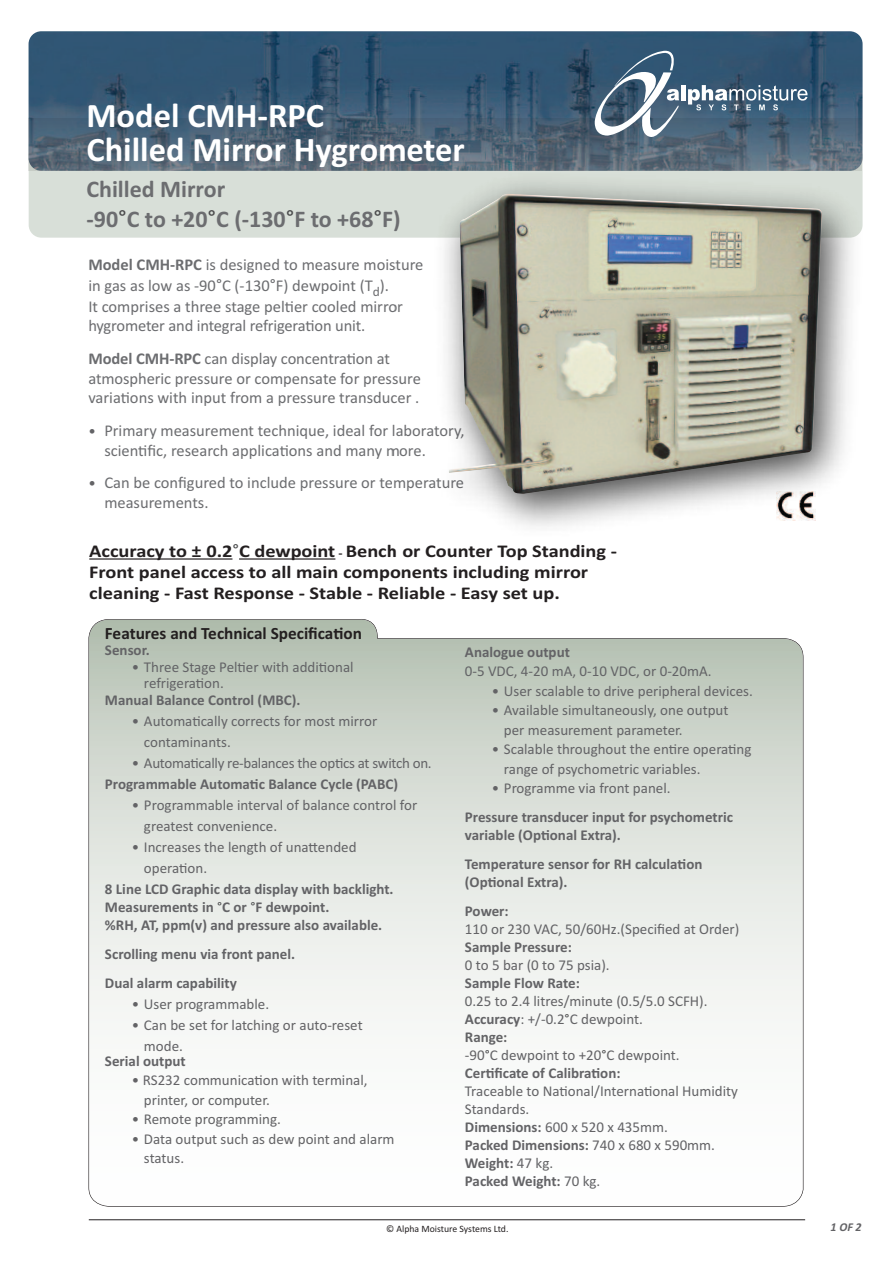
<style>
.page{position:relative;width:893px;height:1263px;background:#fff}
.page>*{position:absolute;margin:0;border:0;box-sizing:border-box;transform-origin:0 0}
.t1{font:700 34.5px/34.5px "Calibri";color:#fff}
.t2{font:700 24px/30px "Calibri";color:#6c6d70}
.t3{font:700 18px/21px "Calibri";color:#231f20;scale:1.13 1}
.t4{font:700 17.25px "Calibri";color:#231f20}
.t5{font:16.5px/19.8px "Calibri";color:#6c6d70}
.t6{font:15px/18px "Calibri";color:#636366}
.t7{font:700 15px/18px "Calibri";color:#636366}
.t8{font:15px "Calibri";letter-spacing:-.02em;color:#636366}
.t9{font:italic 700 12px "Calibri";color:#636366}
.t10{font:9.75px "Calibri";color:#231f20}
.s1{font-weight:400;font-size:25.5px;color:#4b4c4d}
.s2{font-weight:700}
.s3{font-size:18px}
.s4{font-size:15px;color:#636366}
.s5{font-weight:400;font-size:19.5px;color:#4b4c4d}
.s6{font-size:12px}
.s7{font-weight:400;color:#4b4c4d}
.s8{color:#4b4c4d}
</style>
<div class="page">
<svg style="left:88px;top:619px;width:715px;height:588px"></svg>
<hr style="left:89px;top:558px;width:143px;height:2px;background:#231f20">
<hr style="left:239px;top:558px;width:96px;height:2px;background:#231f20">
<div style="left:29px;top:143px;width:834px;height:95px;background:#d8dfd8;border-radius:13px"></div>
<img style="left:29px;top:31px;width:834px;height:140px;border-radius:13px">
<div style="left:29px;top:118px;width:833px;height:53px;background:#231f20;opacity:.1"></div>
<hr style="left:89px;top:1219px;width:716px;height:1px;background:#231f20">
<img style="left:391px;top:136px;width:472px;height:391px">
<img style="left:448px;top:194px;width:375px;height:300px">
<hr style="left:681px;top:85px;width:4px;height:15px;background:#fff">
<svg style="left:688px;top:85px;width:119px;height:25px"></svg>
<svg style="left:595px;top:51px;width:84px;height:86px"></svg>
<h1 class="t1" style="left:86px;top:97px;width:380px">Model CMH-RPC<br>Chilled Mirror Hygrometer</h1>
<h2 class="t2" style="left:86px;top:174px;width:316px">Chilled Mirror<br>-90<span class="s1">°</span>C to +20<span class="s1">°</span>C (-130<span class="s1">°</span>F to +68<span class="s1">°</span>F)</h2>
<p class="t5" style="left:88px;top:254px;width:337px;line-height:20.4px"><span class="s2">Model CMH-RPC</span> is designed to measure moisture in gas as low as -90<span class="s3">°</span>C (-130<span class="s3">°</span>F) dewpoint (T<sub>d</sub>).<br>It comprises a three stage peltier cooled mirror hygrometer and integral refrigeration unit.</p>
<p class="t5" style="left:88px;top:348px;width:334px"><span class="s2">Model CMH-RPC</span> can display concentration at atmospheric pressure or compensate for pressure variations with input from a pressure transducer .</p>
<p class="t5" style="left:104px;top:420px;width:362px;text-indent:-16px"><span class="s4">•</span> Primary measurement technique, ideal for laboratory, scientific, research applications and many more.</p>
<p class="t5" style="left:104px;top:472px;width:361px;text-indent:-16px"><span class="s4">•</span> Can be configured to include pressure or temperature measurements.</p>
<p class="t3" style="left:89px;top:540px;width:469px">Accuracy to ± 0.2<span class="s5">°</span>C dewpoint <span class="s6">-</span> Bench or Counter Top Standing -<br>Front panel access to all main components including mirror cleaning - Fast Response - Stable - Reliable - Easy set up.</p>
<p class="t4" style="left:105px;top:623px;width:258px">Features and Technical Specification</p>
<p class="t7" style="left:105px;top:641px;width:46px">Sensor.</p>
<p class="t6" style="left:144px;top:658px;width:211px;line-height:16.5px;text-indent:-12px">• Three Stage Peltier with additional refrigeration.</p>
<p class="t7" style="left:105px;top:691px;width:197px">Manual Balance Control (MBC).</p>
<p class="t6" style="left:144px;top:710px;width:235px;line-height:21px;text-indent:-12px">• Automatically corrects for most mirror contaminants.</p>
<p class="t8" style="left:132px;top:754px;width:301px">• Automatically re-balances the optics at switch on.</p>
<p class="t7" style="left:105px;top:775px;width:295px">Programmable Automatic Balance Cycle (PABC)</p>
<p class="t6" style="left:144px;top:794px;width:275px;line-height:21px;text-indent:-12px">• Programmable interval of balance control for greatest convenience.</p>
<p class="t6" style="left:144px;top:836px;width:214px;line-height:21px;text-indent:-12px">• Increases the length of unattended operation.</p>
<p class="t7" style="left:105px;top:880px;width:290px">8 Line LCD Graphic data display with backlight.<br>Measurements in <span class="s7">°</span>C or <span class="s7">°</span>F dewpoint.<br>%RH, AT, ppm(v) and pressure also available.</p>
<p class="t7" style="left:105px;top:939px;width:192px;line-height:28.8px">Scrolling menu via front panel.<br>Dual alarm capability</p>
<p class="t6" style="left:132px;top:994px;width:139px">• User programmable.</p>
<p class="t6" style="left:144px;top:1014px;width:220px;line-height:21px;text-indent:-12px">• Can be set for latching or auto-reset mode.</p>
<p class="t7" style="left:105px;top:1051px;width:82px">Serial output</p>
<p class="t6" style="left:144px;top:1070px;width:225px;line-height:19.5px;text-indent:-12px">• RS232 communication with terminal, printer, or computer.</p>
<p class="t6" style="left:132px;top:1110px;width:151px">• Remote programming.</p>
<p class="t6" style="left:144px;top:1128px;width:252px;line-height:19.5px;text-indent:-12px">• Data output such as dew point and alarm status.</p>
<p class="t7" style="left:465px;top:642px;width:107px">Analogue output</p>
<p class="t6" style="left:465px;top:662px;width:248px">0-5 VDC, 4-20 mA, 0-10 VDC, or 0-20mA.</p>
<p class="t6" style="left:492px;top:681px;width:262px">• User scalable to drive peripheral devices.</p>
<p class="t6" style="left:504px;top:700px;width:226px;line-height:19.5px;text-indent:-12px">• Available simultaneously, one output per measurement parameter.</p>
<p class="t6" style="left:504px;top:739px;width:249px;line-height:19.5px;text-indent:-12px">• Scalable throughout the entire operating range of psychometric variables.</p>
<p class="t6" style="left:492px;top:779px;width:180px">• Programme via front panel.</p>
<p class="t7" style="left:465px;top:808px;width:270px">Pressure transducer input for psychometric variable (Optional Extra).</p>
<p class="t7" style="left:465px;top:855px;width:239px">Temperature sensor for RH calculation (Optional Extra).</p>
<p class="t7" style="left:465px;top:901px;width:45px">Power:</p>
<p class="t6" style="left:465px;top:919px;width:276px">110 or 230 VAC, 50/60Hz.(Specified at Order)</p>
<p class="t7" style="left:465px;top:937px;width:108px">Sample Pressure:</p>
<p class="t6" style="left:465px;top:955px;width:146px">0 to 5 bar (0 to 75 psia).</p>
<p class="t7" style="left:465px;top:973px;width:116px">Sample Flow Rate:</p>
<p class="t6" style="left:465px;top:991px;width:244px">0.25 to 2.4 litres/minute (0.5/5.0 SCFH).<br><span class="s2">Accuracy</span>: +/-0.2<span class="s8">°</span>C dewpoint.<br><span class="s2">Range:<br></span>-90<span class="s8">°</span>C dewpoint to +20<span class="s8">°</span>C dewpoint.<br><span class="s2">Certificate of Calibration:</span></p>
<p class="t6" style="left:465px;top:1081px;width:275px">Traceable to National/International Humidity<br>Standards.<br><span class="s2">Dimensions:</span> 600 x 520 x 435mm.<br><span class="s2">Packed Dimensions:</span> 740 x 680 x 590mm.<br><span class="s2">Weight:</span> 47 kg.<br><span class="s2">Packed Weight:</span> 70 kg.</p>
<p class="t10" style="left:386px;top:1222px;width:124px">© Alpha Moisture Systems Ltd.</p>
<p class="t9" style="left:831px;top:1220px;width:33px">1OF2</p>
</div>
